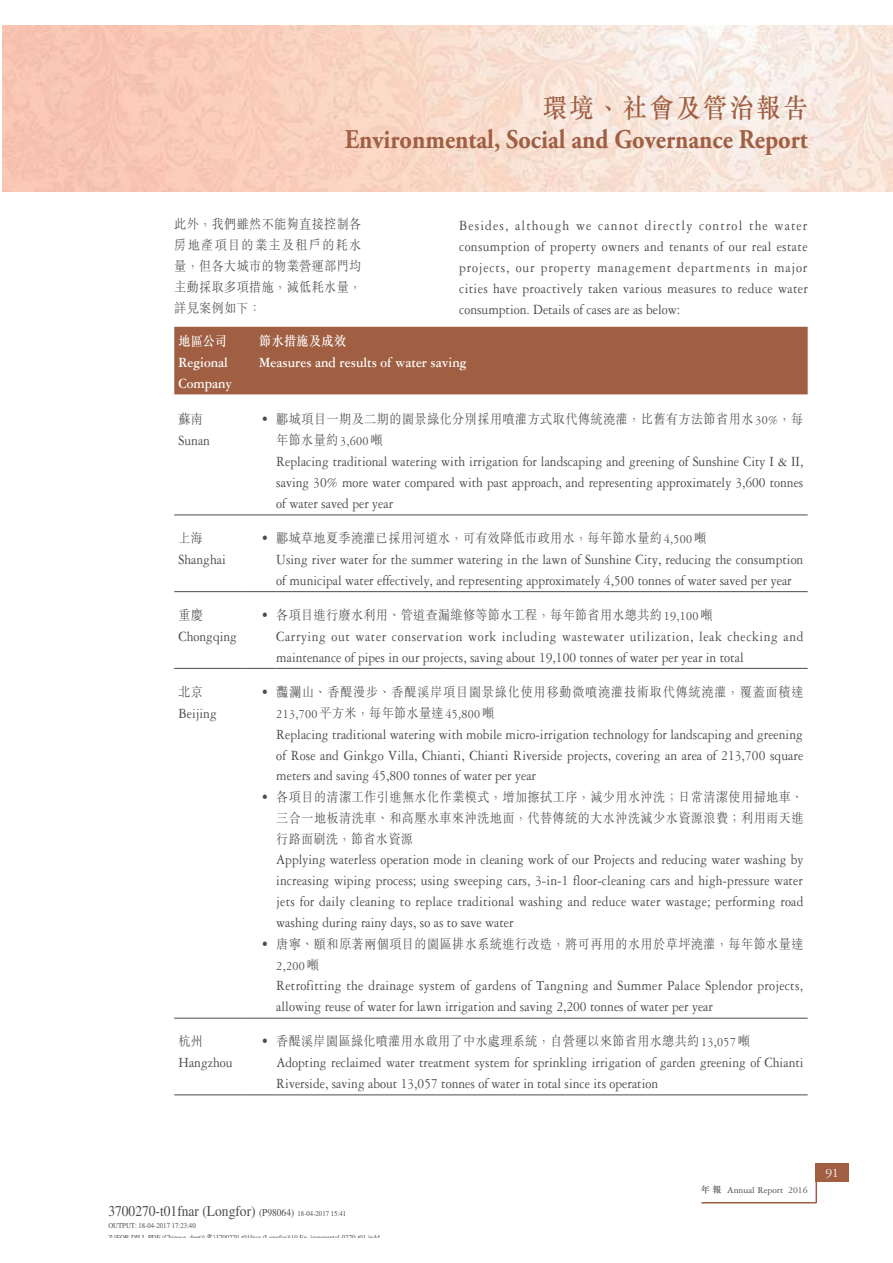
<style>
.page{position:relative;width:893px;height:1263px;background:#fff}
.page>*{position:absolute;margin:0;border:0;box-sizing:border-box;transform-origin:0 0}
.t1{font:700 27px "Adobe Garamond Pro";color:#a05e42;scale:.9 1}
.t2{font:27px "M Sung HK Medium E Ten B5 H";letter-spacing:.1em;color:#a05e42;scale:.9 1}
.t3{font:15px/21px "Garamond 3 LT Std";color:#4c4c4e;text-align:justify;scale:.9 1}
.t4{font:15px/21px "Garamond 3 LT Std";letter-spacing:.04em;color:#4c4c4e;scale:.9 1}
.t5{font:15px "Times LT Std";color:#4c4c4e;scale:.9 1}
.t6{font:700 15px/21px "Garamond 3 LT Std";color:#fff;scale:.9 1}
.t7{font:13.5px/21px "M Sung HK Light E Ten B5 H";letter-spacing:.035em;color:#4c4c4e;text-align:justify;scale:.9 1}
.t8{font:13.5px "M Sung HK Light E Ten B5 H";letter-spacing:.065em;color:#4c4c4e;scale:.9 1}
.t9{font:13.5px "Garamond 3 LT Std";letter-spacing:.025em;color:#4c4c4e;scale:.9 1}
.t10{font:13.5px "M Sung HK Medium E Ten B5 H";letter-spacing:.025em;color:#fff;scale:.9 1}
.t11{font:13.5px "Garamond 3 LT Std";color:#fff}
.t12{font:9.75px "Garamond 3 LT Std";color:#4c4c4e}
.t13{font:7.5px/12px "Times LT Std";color:#4c4c4e;scale:.9 1}
.s1{font-family:"Garamond 3 LT Std"}
.s2{font-family:"M Sung HK Light E Ten B5 H"}
.s3{font-size:10.5px}
.s4{font-size:7.5px}
.s5{font-family:"M Kai HK Semi Bold E Ten B5 H"}
.s6{font-family:"M Sung HK Medium E Ten B5 H";font-size:9px}
</style>
<div class="page">
<img style="left:3px;top:26px;width:890px;height:166px">
<div style="left:816px;top:1164px;width:33px;height:18px;background:#a05e42"></div>
<hr style="left:815px;top:1164px;width:2px;height:39px;background:#a05e42">
<hr style="left:701px;top:1202px;width:115px;height:2px;background:#a05e42">
<div style="left:174px;top:327px;width:634px;height:67px;background:#a05e42"></div>
<hr style="left:174px;top:515px;width:68px;height:1px;background:#4c4c4e">
<hr style="left:242px;top:515px;width:34px;height:1px;background:#4c4c4e">
<hr style="left:276px;top:515px;width:532px;height:1px;background:#4c4c4e">
<hr style="left:174px;top:591px;width:68px;height:1px;background:#4c4c4e">
<hr style="left:242px;top:591px;width:34px;height:1px;background:#4c4c4e">
<hr style="left:276px;top:591px;width:532px;height:1px;background:#4c4c4e">
<hr style="left:174px;top:668px;width:68px;height:1px;background:#4c4c4e">
<hr style="left:242px;top:668px;width:34px;height:1px;background:#4c4c4e">
<hr style="left:276px;top:668px;width:532px;height:1px;background:#4c4c4e">
<hr style="left:174px;top:1018px;width:68px;height:1px;background:#4c4c4e">
<hr style="left:242px;top:1018px;width:34px;height:1px;background:#4c4c4e">
<hr style="left:276px;top:1018px;width:532px;height:1px;background:#4c4c4e">
<hr style="left:174px;top:1095px;width:68px;height:1px;background:#4c4c4e">
<hr style="left:242px;top:1095px;width:34px;height:1px;background:#4c4c4e">
<hr style="left:276px;top:1095px;width:532px;height:1px;background:#4c4c4e">
<h1 class="t2" style="left:543px;top:98px;width:296px">環境、社會及管治報告</h1>
<h1 class="t1" style="left:345px;top:123px;width:516px">Environmental, Social and Governance Report</h1>
<p class="t7" style="left:174px;top:215px;width:209px">此外，我們雖然不能夠直接控制各房地產項目的業主及租戶的耗水量，但各大城市的物業營運部門均主動採取多項措施，減低耗水量，詳見案例如下：</p>
<p class="t3" style="left:459px;top:217px;width:389px">Besides, although we cannot directly control the water consumption of property owners and tenants of our real estate projects, our property management departments in major cities have proactively taken various measures to reduce water consumption. Details of cases are as below:</p>
<p class="t10" style="left:179px;top:336px;width:55px">地區公司</p>
<p class="t6" style="left:179px;top:353px;width:61px">Regional<br>Company</p>
<p class="t10" style="left:259px;top:336px;width:98px">節水措施及成效</p>
<p class="t6" style="left:259px;top:353px;width:232px">Measures and results of water saving</p>
<p class="t7" style="left:179px;top:410px;width:29px">蘇南</p>
<p class="t3" style="left:179px;top:432px;width:36px">Sunan</p>
<p class="t7" style="left:276px;top:410px;width:587px;text-indent:-17px">‧ 酈城項目一期及二期的園景綠化分別採用噴灌方式取代傳統澆灌，比舊有方法節省用水<span class="s1">30%</span>，每年節水量約<span class="s1">3,600</span>噸</p>
<p class="t3" style="left:276px;top:453px;width:587px">Replacing traditional watering with irrigation for landscaping and greening of Sunshine City I &amp; II, saving 30% more water compared with past approach, and representing approximately 3,600 tonnes of water saved per year</p>
<p class="t7" style="left:179px;top:529px;width:29px">上海</p>
<p class="t7" style="left:259px;top:529px;width:498px">‧ 酈城草地夏季澆灌已採用河道水，可有效降低市政用水，每年節水量約<span class="s1">4,500</span>噸</p>
<p class="t3" style="left:179px;top:550px;width:54px">Shanghai</p>
<p class="t3" style="left:276px;top:550px;width:587px">Using river water for the summer watering in the lawn of Sunshine City, reducing the consumption of municipal water effectively, and representing approximately 4,500 tonnes of water saved per year</p>
<p class="t7" style="left:179px;top:606px;width:29px">重慶</p>
<p class="t7" style="left:259px;top:606px;width:505px">‧ 各項目進行廢水利用、管道查漏維修等節水工程，每年節省用水總共約<span class="s1">19,100</span>噸</p>
<p class="t3" style="left:179px;top:627px;width:66px">Chongqing</p>
<p class="t4" style="left:276px;top:627px;width:587px">Carrying out water conservation work including wastewater utilization, leak checking and maintenance of pipes in our projects, saving about 19,100 tonnes of water per year in total</p>
<p class="t7" style="left:179px;top:683px;width:29px">北京</p>
<p class="t3" style="left:179px;top:704px;width:44px">Beijing</p>
<p class="t8" style="left:259px;top:686px;width:606px">‧ 灩瀾山、香醍漫步、香醍溪岸項目園景綠化使用移動微噴澆灌技術取代傳統澆灌，覆蓋面積達</p>
<p class="t9" style="left:276px;top:709px;width:244px">213,700<span class="s2">平方米，每年節水量達</span>45,800<span class="s2">噸</span></p>
<p class="t3" style="left:276px;top:725px;width:587px">Replacing traditional watering with mobile micro-irrigation technology for landscaping and greening of Rose and Ginkgo Villa, Chianti, Chianti Riverside projects, covering an area of 213,700 square meters and saving 45,800 tonnes of water per year</p>
<p class="t7" style="left:276px;top:788px;width:587px;text-indent:-17px">‧ 各項目的清潔工作引進無水化作業模式，增加擦拭工序，減少用水沖洗；日常清潔使用掃地車、三合一地板清洗車、和高壓水車來沖洗地面，代替傳統的大水沖洗減少水資源浪費；利用雨天進行路面刷洗，節省水資源</p>
<p class="t3" style="left:276px;top:851px;width:587px">Applying waterless operation mode in cleaning work of our Projects and reducing water washing by increasing wiping process; using sweeping cars, 3-in-1 floor-cleaning cars and high-pressure water jets for daily cleaning to replace traditional washing and reduce water wastage; performing road washing during rainy days, so as to save water</p>
<p class="t7" style="left:259px;top:935px;width:606px">‧ 唐寧、頤和原著兩個項目的園區排水系統進行改造，將可再用的水用於草坪澆灌，每年節水量達</p>
<p class="t9" style="left:276px;top:961px;width:49px">2,200<span class="s2">噸</span></p>
<p class="t3" style="left:276px;top:977px;width:587px">Retrofitting the drainage system of gardens of Tangning and Summer Palace Splendor projects, allowing reuse of water for lawn irrigation and saving 2,200 tonnes of water per year</p>
<p class="t7" style="left:179px;top:1033px;width:29px">杭州</p>
<p class="t7" style="left:259px;top:1033px;width:547px">‧ 香醍溪岸園區綠化噴灌用水啟用了中水處理系統，自營運以來節省用水總共約<span class="s1">13,057</span>噸</p>
<p class="t3" style="left:179px;top:1054px;width:62px">Hangzhou</p>
<p class="t3" style="left:276px;top:1054px;width:587px">Adopting reclaimed water treatment system for sprinkling irrigation of garden greening of Chianti<br>Riverside, saving about 13,057 tonnes of water in total since its operation</p>
<p class="t5" style="left:108px;top:1206px;width:266px">3700270-t01fnar (Longfor) <span class="s3">(P98064)</span> <span class="s4">18-04-2017 15:41</span></p>
<p class="t13" style="left:108px;top:1221px;width:303px">OUTPUT: 18-04-2017 17:23:40<br>Z:\FOR DILL PDF (Chinese dept)\<span class="s5">雷</span>\3700270 t01fnar (Longfor)\10 En ironmental 0270 t01 indd</p>
<p class="t12" style="left:701px;top:1186px;width:108px"><span class="s6">年報</span> Annual Report 2016</p>
<p class="t11" style="left:825px;top:1168px;width:15px">91</p>
</div>
